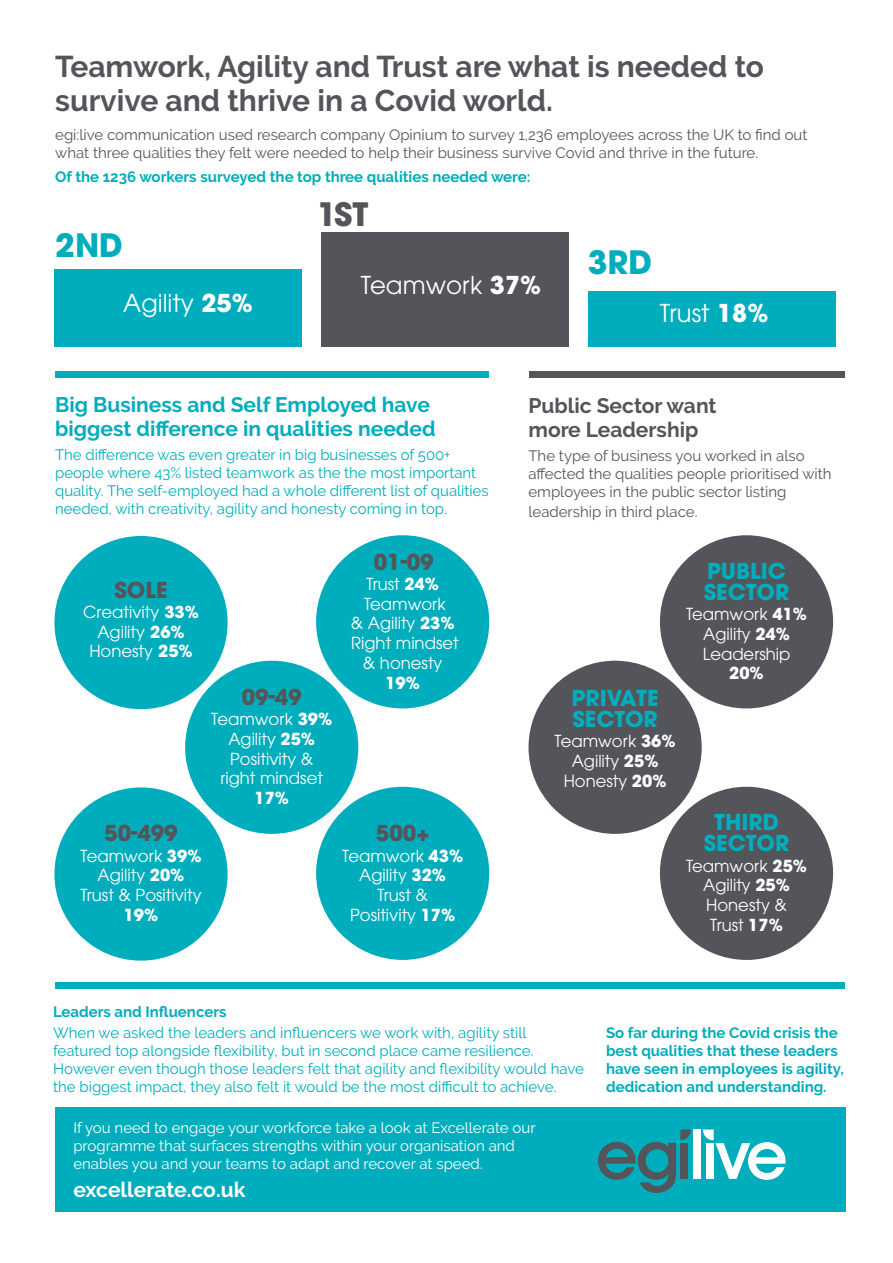
<style>
.page{position:relative;width:893px;height:1263px;background:#fff}
.page>*{position:absolute;margin:0;border:0;box-sizing:border-box;transform-origin:0 0}
.t1{font:700 31.95px "ITC Avant Garde Pro";color:#00adbc}
.t2{font:700 31.95px "ITC Avant Garde Pro";color:#54555a}
.t3{font:700 30px/34.5px "Raleway";color:#54555a}
.t4{font:24.45px "ITC Avant Garde Pro";color:#fff}
.t5{font:700 21.75px/20.9px "ITC Avant Garde Pro";color:#00adbc}
.t6{font:700 21.75px "ITC Avant Garde Pro";color:#54555a}
.t7{font:700 21px/24px "Raleway";color:#00adbc}
.t8{font:700 21px/24px "Raleway";color:#54555a}
.t9{font:700 21px "Raleway";letter-spacing:-.005em;color:#fff}
.t10{font:16.5px/19.8px "ITC Avant Garde Pro";color:#fff;text-align:center}
.t11{font:700 16.5px "ITC Avant Garde Pro";color:#fff}
.t12{font:15px/18px "Raleway";letter-spacing:-.005em;color:#00adbc}
.t13{font:15px/18px "Raleway";color:#54555a}
.t14{font:700 15px/18px "Raleway";color:#00adbc}
.t15{font:15px/18px "Raleway";color:#fff}
.s1{font-weight:700}
</style>
<div class="page">
<div style="left:55px;top:1107px;width:791px;height:105px;background:#00adbc"></div>
<div style="left:54px;top:270px;width:248px;height:77px;background:#00adbc"></div>
<div style="left:55px;top:371px;width:434px;height:7px;background:#00adbc"></div>
<div style="left:55px;top:982px;width:790px;height:6px;background:#00adbc"></div>
<div style="left:529px;top:371px;width:316px;height:7px;background:#54555a"></div>
<div style="left:321px;top:233px;width:248px;height:114px;background:#54555a"></div>
<div style="left:588px;top:291px;width:248px;height:56px;background:#00adbc"></div>
<div style="left:54px;top:536px;width:174px;height:173px;background:#00adbc;border-radius:50%"></div>
<div style="left:316px;top:535px;width:173px;height:173px;background:#00adbc;border-radius:50%"></div>
<div style="left:54px;top:787px;width:174px;height:174px;background:#00adbc;border-radius:50%"></div>
<div style="left:316px;top:787px;width:173px;height:173px;background:#00adbc;border-radius:50%"></div>
<div style="left:185px;top:661px;width:173px;height:173px;background:#00adbc;border-radius:50%"></div>
<div style="left:660px;top:535px;width:173px;height:173px;background:#54555a;border-radius:50%"></div>
<div style="left:660px;top:787px;width:173px;height:173px;background:#54555a;border-radius:50%"></div>
<div style="left:528px;top:661px;width:174px;height:173px;background:#54555a;border-radius:50%"></div>
<div style="left:693px;top:1129px;width:8px;height:50px;background:#fff"></div>
<svg style="left:703px;top:1129px;width:83px;height:51px"></svg>
<svg style="left:598px;top:1129px;width:93px;height:64px"></svg>
<h2 class="t3" style="left:55px;top:49px;width:710px">Teamwork, Agility and Trust are what is needed to survive and thrive in a Covid world.</h2>
<p class="t13" style="left:55px;top:126px;width:754px">egi:live communication used research company Opinium to survey 1,236 employees across the UK to find out what three qualities they felt were needed to help their business survive Covid and thrive in the future.</p>
<p class="t14" style="left:55px;top:168px;width:477px">Of the 1236 workers surveyed the top three qualities needed were:</p>
<h1 class="t2" style="left:317px;top:193px;width:53px">1ST</h1>
<h1 class="t1" style="left:55px;top:224px;width:69px">2ND</h1>
<h1 class="t1" style="left:588px;top:241px;width:66px">3RD</h1>
<h3 class="t4" style="left:361px;top:270px;width:182px">Teamwork <span class="s1">37%</span></h3>
<h3 class="t4" style="left:123px;top:288px;width:131px">Agility <span class="s1">25%</span></h3>
<h3 class="t4" style="left:660px;top:298px;width:110px">Trust <span class="s1">18%</span></h3>
<h3 class="t7" style="left:55px;top:393px;width:382px">Big Business and Self Employed have biggest difference in qualities needed</h3>
<p class="t12" style="left:55px;top:446px;width:435px">The difference was even greater in big businesses of 500+ people where 43% listed teamwork as the the most important quality. The self-employed had a whole different list of qualities needed, with creativity, agility and honesty coming in top.</p>
<h3 class="t6" style="left:114px;top:575px;width:55px">SOLE</h3>
<p class="t10" style="left:83px;top:602px;width:117px">Creativity <span class="s1">33%<br></span>Agility <span class="s1">26%<br></span>Honesty <span class="s1">25%</span></p>
<h3 class="t6" style="left:104px;top:819px;width:75px">50-499</h3>
<p class="t10" style="left:80px;top:845px;width:123px">Teamwork <span class="s1">39%<br></span>Agility <span class="s1">20%<br></span>Trust &amp; Positivity</p>
<p class="t11" style="left:124px;top:904px;width:36px">19%</p>
<h3 class="t6" style="left:242px;top:682px;width:62px">09-49</h3>
<p class="t10" style="left:211px;top:709px;width:123px">Teamwork <span class="s1">39%<br></span>Agility <span class="s1">25%<br></span>Positivity &amp; right mindset</p>
<p class="t11" style="left:254px;top:787px;width:36px">17%</p>
<h3 class="t6" style="left:374px;top:547px;width:62px">01-09</h3>
<p class="t10" style="left:351px;top:574px;width:109px">Trust <span class="s1">24%<br></span>Teamwork<br>&amp; Agility <span class="s1">23%<br></span>Right mindset &amp; honesty</p>
<p class="t11" style="left:385px;top:672px;width:36px">19%</p>
<h3 class="t6" style="left:376px;top:819px;width:55px">500+</h3>
<p class="t10" style="left:342px;top:845px;width:123px">Teamwork <span class="s1">43%<br></span>Agility <span class="s1">32%<br></span>Trust &amp;<br>Positivity <span class="s1">17%</span></p>
<p class="t14" style="left:53px;top:1003px;width:175px">Leaders and Influencers</p>
<h3 class="t8" style="left:528px;top:393px;width:190px">Public Sector want more Leadership</h3>
<p class="t13" style="left:528px;top:447px;width:305px">The type of business you worked in also affected the qualities people prioritised with employees in the public sector listing</p>
<p class="t13" style="left:528px;top:502px;width:171px">leadership in third place.</p>
<h3 class="t5" style="left:572px;top:687px;width:89px">PRIVATE<br>SECTOR</h3>
<p class="t10" style="left:555px;top:731px;width:123px">Teamwork <span class="s1">36%<br></span>Agility <span class="s1">25%<br></span>Honesty <span class="s1">20%</span></p>
<h3 class="t5" style="left:704px;top:560px;width:87px">PUBLIC<br>SECTOR</h3>
<p class="t10" style="left:686px;top:604px;width:123px">Teamwork <span class="s1">41%<br></span>Agility <span class="s1">24%<br></span>Leadership</p>
<p class="t11" style="left:729px;top:662px;width:36px">20%</p>
<h3 class="t5" style="left:704px;top:811px;width:87px;text-align:center">THIRD<br>SECTOR</h3>
<p class="t10" style="left:686px;top:855px;width:123px">Teamwork <span class="s1">25%<br></span>Agility <span class="s1">25%<br></span>Honesty &amp;<br>Trust <span class="s1">17%</span></p>
<p class="t12" style="left:53px;top:1023px;width:532px">When we asked the leaders and influencers we work with, agility still featured top alongside flexibility, but in second place came resilience.<br>However even though those leaders felt that agility and flexibility would have the biggest impact, they also felt it would be the most difficult to achieve.</p>
<p class="t14" style="left:606px;top:1023px;width:239px">So far during the Covid crisis the best qualities that these leaders have seen in employees is agility, dedication and understanding.</p>
<p class="t15" style="left:73px;top:1118px;width:464px">If you need to engage your workforce take a look at Excellerate our programme that surfaces strengths within your organisation and enables you and your teams to adapt and recover at speed.</p>
<h3 class="t9" style="left:73px;top:1177px;width:174px">excellerate.co.uk</h3>
</div>
